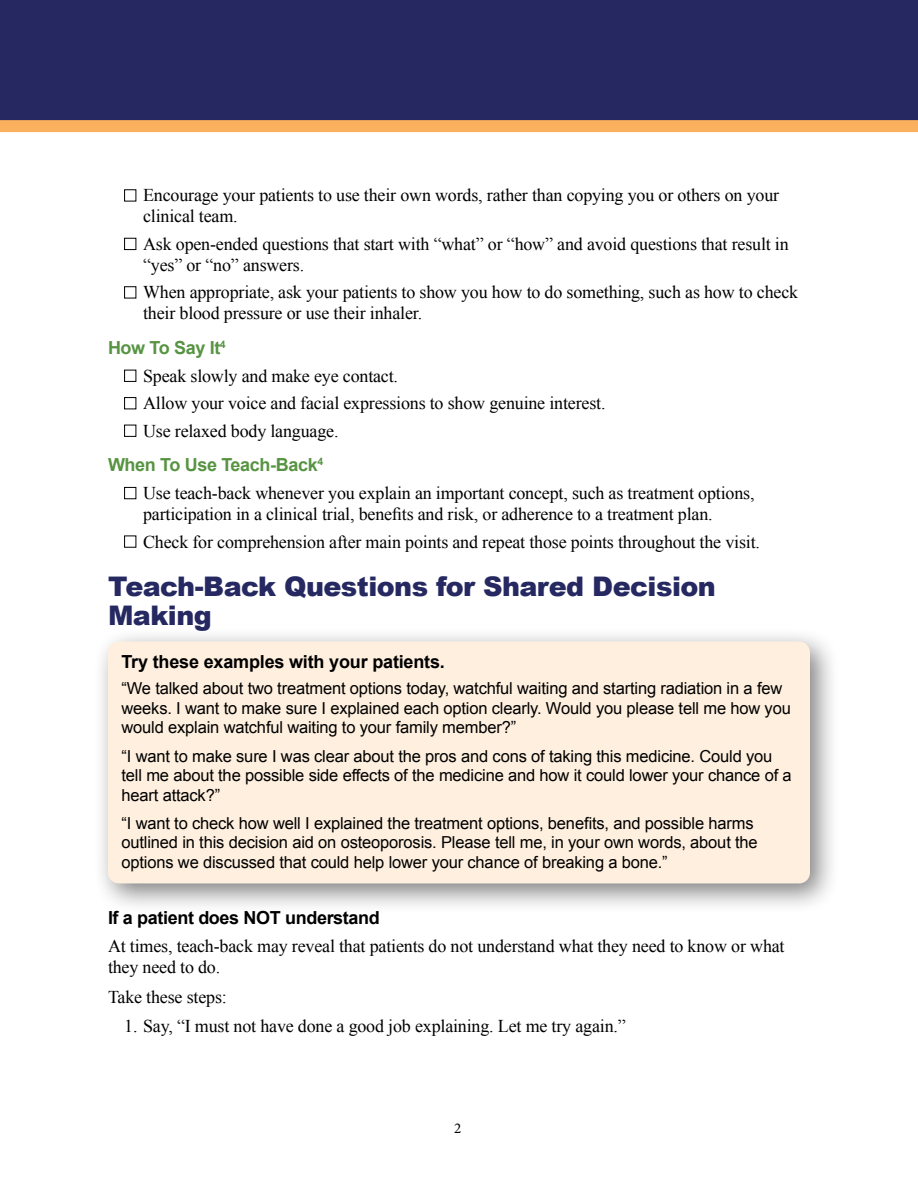
<style>
.page{position:relative;width:918px;height:1188px;background:#fff}
.page>*{position:absolute;margin:0;border:0;box-sizing:border-box;transform-origin:0 0}
.Main_Head{font:900 27px/28.5px "Arial";letter-spacing:-.02em;color:#262961}
.Bullet{font:18px/21px "Times New Roman";letter-spacing:-.01em;color:#000}
.Text{font:18px/21px "Times New Roman";letter-spacing:-.01em;color:#000}
.Box_Header{font:700 18px "Arial";letter-spacing:-.01em;color:#000}
.Third_Level_Head{font:700 18px "Arial";letter-spacing:-.02em;color:#579442}
.Secondary_Head{font:700 18px "Arial";letter-spacing:-.02em;color:#000}
.Table_text{font:16.5px/19.5px "Arial";letter-spacing:-.01em;color:#000}
.t1{font:15px "Minion Pro";color:#000}
</style>
<div class="page">
<div style="left:0;top:0;width:918px;height:123px;background:#262961"></div>
<div style="left:0;top:120px;width:918px;height:12px;background:#fab05c"></div>
<div style="left:124px;top:189px;width:12px;height:12px;border:1px solid #000"></div>
<div style="left:124px;top:238px;width:12px;height:12px;border:1px solid #000"></div>
<div style="left:124px;top:286px;width:12px;height:12px;border:1px solid #000"></div>
<div style="left:124px;top:370px;width:12px;height:12px;border:1px solid #000"></div>
<div style="left:124px;top:397px;width:12px;height:12px;border:1px solid #000"></div>
<div style="left:124px;top:425px;width:12px;height:12px;border:1px solid #000"></div>
<div style="left:124px;top:487px;width:12px;height:12px;border:1px solid #000"></div>
<div style="left:124px;top:536px;width:12px;height:12px;border:1px solid #000"></div>
<div style="left:93px;top:626px;width:747px;height:288px;background:#000;opacity:.5"></div>
<div style="left:108px;top:642px;width:702px;height:241px;background:#feefde;border-radius:11px"></div>
<p class="Bullet" style="left:143px;top:185px;width:638px">Encourage your patients to use their own words, rather than copying you or others on your clinical team.</p>
<p class="Bullet" style="left:143px;top:233px;width:647px">Ask open-ended questions that start with “what” or “how” and avoid questions that result in “yes” or “no” answers.</p>
<p class="Bullet" style="left:143px;top:282px;width:657px">When appropriate, ask your patients to show you how to do something, such as how to check their blood pressure or use their inhaler.</p>
<p class="Third_Level_Head" style="left:108px;top:336px;width:119px">How To Say It<sup>4</sup></p>
<p class="Bullet" style="left:143px;top:365px;width:257px">Speak slowly and make eye contact.</p>
<p class="Bullet" style="left:143px;top:392px;width:464px">Allow your voice and facial expressions to show genuine interest.</p>
<p class="Bullet" style="left:143px;top:420px;width:197px">Use relaxed body language.</p>
<p class="Third_Level_Head" style="left:108px;top:453px;width:217px">When To Use Teach-Back<sup>4</sup></p>
<p class="Bullet" style="left:143px;top:482px;width:613px">Use teach-back whenever you explain an important concept, such as treatment options, participation in a clinical trial, benefits and risk, or adherence to a treatment plan.</p>
<p class="Bullet" style="left:143px;top:531px;width:618px">Check for comprehension after main points and repeat those points throughout the visit.</p>
<p class="Main_Head" style="left:108px;top:571px;width:609px">Teach-Back Questions for Shared Decision<br>Making</p>
<p class="Box_Header" style="left:122px;top:650px;width:325px">Try these examples with your patients.</p>
<p class="Table_text" style="left:122px;top:679px;width:671px">“We talked about two treatment options today, watchful waiting and starting radiation in a few weeks. I want to make sure I explained each option clearly. Would you please tell me how you would explain watchful waiting to your family member?”</p>
<p class="Table_text" style="left:122px;top:746px;width:672px">“I want to make sure I was clear about the pros and cons of taking this medicine. Could you tell me about the possible side effects of the medicine and how it could lower your chance of a heart attack?”</p>
<p class="Table_text" style="left:122px;top:813px;width:638px">“I want to check how well I explained the treatment options, benefits, and possible harms outlined in this decision aid on osteoporosis. Please tell me, in your own words, about the options we discussed that could help lower your chance of breaking a bone.”</p>
<p class="Secondary_Head" style="left:108px;top:906px;width:273px">If a patient does NOT understand</p>
<p class="Text" style="left:108px;top:935px;width:678px">At times, teach-back may reveal that patients do not understand what they need to know or what they need to do.</p>
<p class="Text" style="left:108px;top:986px;width:120px">Take these steps:</p>
<p class="Bullet" style="left:124px;top:1016px;width:503px">1. Say, “I must not have done a good job explaining. Let me try again.”</p>
<p class="t1" style="left:454px;top:1118px;width:9px">2</p>
</div>
